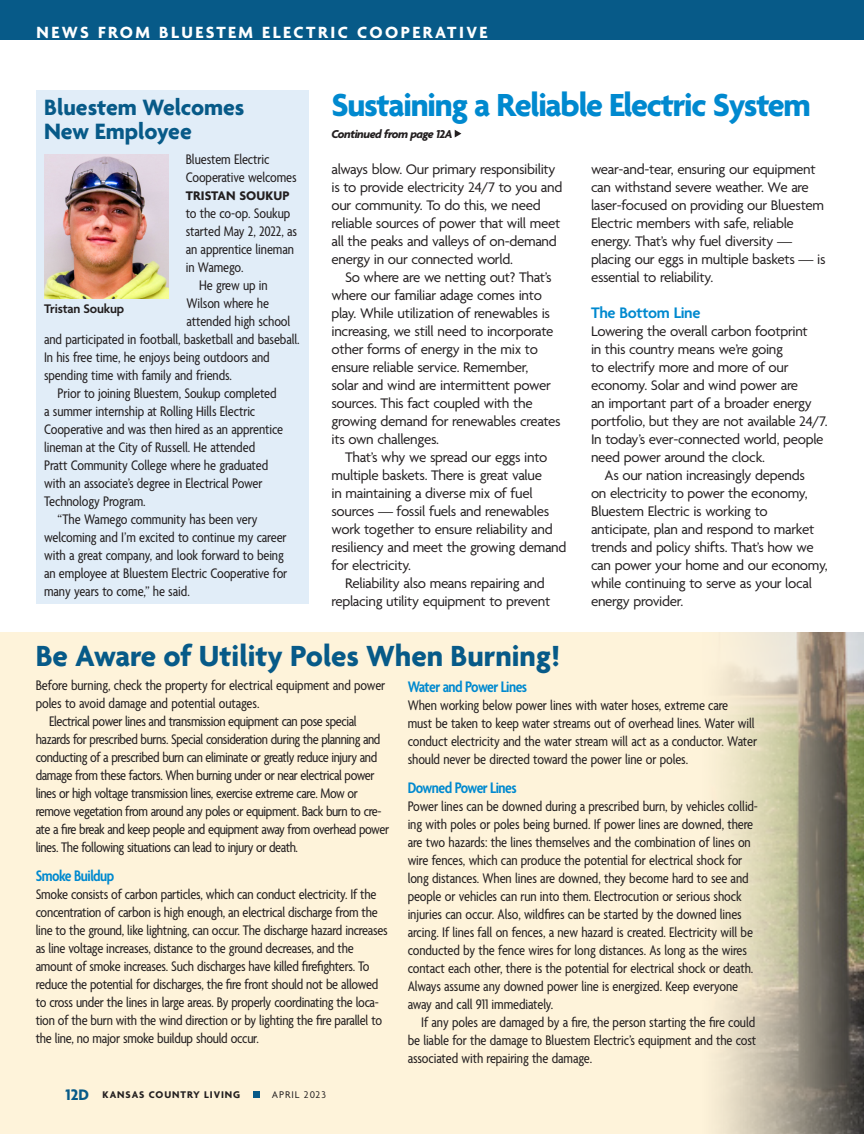
<style>
.page{position:relative;width:864px;height:1134px;background:#fff}
.page>*{position:absolute;margin:0;border:0;box-sizing:border-box;transform-origin:0 0}
.Co-op_Head{font:700 34.5px "Agenda";letter-spacing:-.035em;color:#0089cf}
.Co-op_Box_Head{font:700 31.5px "Agenda";color:#075a88}
.Co-op_Box_Head-2{font:700 24px/24px "Agenda";color:#075a88}
.t1{font:700 17.55px "Agenda";letter-spacing:.14em;color:#fff}
.Subhead_Box{font:600 condensed 16.5px "Agenda";letter-spacing:-.03em;color:#0089cf}
.Subhead{font:600 16.5px "Agenda";letter-spacing:-.02em;color:#0089cf}
.Co-op_Box_Text_no_i{font:condensed 15px/18px "Agenda";letter-spacing:-.01em;color:#231f20}
.Co-op_Box_Text{font:condensed 15px/18px "Agenda";letter-spacing:-.02em;color:#231f20}
.Co-op_Text{font:15px/18px "Agenda";letter-spacing:-.02em;color:#231f20}
.Co-op_Text_no_inden{font:15px/18px "Agenda";letter-spacing:-.02em;color:#231f20}
.Co-op_Box_Text_no_i-2{font:700 13.5px "Agenda";letter-spacing:.01em;color:#231f20}
.Caption{font:600 13.5px "Agenda";letter-spacing:-.015em;color:#231f20}
.Co-op_Head-2{font:italic 700 12.3px "Agenda";letter-spacing:-.035em;color:#231f20}
.t2{font:700 10.5px "Agenda";letter-spacing:.09em;color:#231f20}
.t3{font:10.5px "Agenda";letter-spacing:.09em;color:#231f20}
.s1{font-size:16.5px;color:#075a88}
</style>
<div class="page">
<div style="left:0;top:633px;width:864px;height:501px;background:#fef3da"></div>
<div style="left:37px;top:90px;width:272px;height:514px;background:#e1edf8"></div>
<img style="left:718px;top:633px;width:146px;height:501px">
<svg style="left:455px;top:130px;width:6px;height:7px"></svg>
<img style="left:44px;top:154px;width:124px;height:145px">
<div style="left:253px;top:1091px;width:6px;height:7px;background:#075a88"></div>
<div style="left:0;top:0;width:864px;height:40px;background:#075a88"></div>
<p class="t1" style="left:37px;top:23px;width:452px">NEWS FROM BLUESTEM ELECTRIC COOPERATIVE</p>
<p class="Co-op_Box_Head-2" style="left:44px;top:96px;width:202px">Bluestem Welcomes<br>New Employee</p>
<p class="Co-op_Box_Text_no_i" style="left:186px;top:151px;width:112px">Bluestem Electric<br>Cooperative welcomes</p>
<p class="Co-op_Box_Text_no_i-2" style="left:186px;top:189px;width:105px">TRISTAN SOUKUP</p>
<p class="Co-op_Box_Text_no_i" style="left:186px;top:205px;width:113px">to the co-op. Soukup started May 2, 2022, as an apprentice lineman in Wamego.</p>
<p class="Co-op_Box_Text" style="left:199px;top:277px;width:70px">He grew up in</p>
<p class="Co-op_Box_Text" style="left:187px;top:295px;width:84px">Wilson where he</p>
<p class="Co-op_Box_Text" style="left:187px;top:313px;width:105px">attended high school</p>
<p class="Co-op_Box_Text" style="left:44px;top:331px;width:257px">and participated in football, basketball and baseball.</p>
<p class="Co-op_Box_Text" style="left:44px;top:349px;width:227px">In his free time, he enjoys being outdoors and</p>
<p class="Co-op_Box_Text" style="left:44px;top:367px;width:189px">spending time with family and friends.</p>
<p class="Co-op_Box_Text" style="left:44px;top:385px;width:241px;text-indent:14px">Prior to joining Bluestem, Soukup completed a summer internship at Rolling Hills Electric Cooperative and was then hired as an apprentice lineman at the City of Russell. He attended<br>Pratt Community College where he graduated with an associate’s degree in Electrical Power Technology Program.</p>
<p class="Co-op_Box_Text" style="left:44px;top:511px;width:245px;text-indent:14px">“The Wamego community has been very welcoming and I’m excited to continue my career with a great company, and look forward to being an employee at Bluestem Electric Cooperative for many years to come,” he said.</p>
<p class="Caption" style="left:44px;top:301px;width:82px">Tristan Soukup</p>
<p class="Co-op_Head" style="left:332px;top:86px;width:481px">Sustaining a Reliable Electric System</p>
<p class="Co-op_Head-2" style="left:332px;top:128px;width:123px">Continued from page 12A</p>
<p class="Co-op_Text_no_inden" style="left:332px;top:161px;width:232px">always blow. Our primary responsibility is to provide electricity 24/7 to you and our community. To do this, we need reliable sources of power that will meet all the peaks and valleys of on-demand energy in our connected world.</p>
<p class="Co-op_Text" style="left:332px;top:269px;width:231px;text-indent:14px">So where are we netting out? That’s where our familiar adage comes into play. While utilization of renewables is increasing, we still need to incorporate other forms of energy in the mix to ensure reliable service. Remember,<br>solar and wind are intermittent power sources. This fact coupled with the growing demand for renewables creates its own challenges.</p>
<p class="Co-op_Text" style="left:332px;top:449px;width:237px;text-indent:14px">That’s why we spread our eggs into multiple baskets. There is great value<br>in maintaining a diverse mix of fuel sources — fossil fuels and renewables work together to ensure reliability and resiliency and meet the growing demand for electricity.</p>
<p class="Co-op_Text" style="left:332px;top:575px;width:220px;text-align:center">Reliability also means repairing and replacing utility equipment to prevent</p>
<p class="Co-op_Text" style="left:591px;top:161px;width:236px">wear-and-tear, ensuring our equipment can withstand severe weather. We are laser-focused on providing our Bluestem Electric members with safe, reliable energy. That’s why fuel diversity — placing our eggs in multiple baskets — is essential to reliability.</p>
<p class="Subhead" style="left:591px;top:304px;width:111px">The Bottom Line</p>
<p class="Co-op_Text_no_inden" style="left:591px;top:323px;width:238px">Lowering the overall carbon footprint<br>in this country means we’re going<br>to electrify more and more of our economy. Solar and wind power are<br>an important part of a broader energy portfolio, but they are not available 24/7.<br>In today’s ever-connected world, people need power around the clock.</p>
<p class="Co-op_Text" style="left:591px;top:467px;width:238px;text-indent:14px">As our nation increasingly depends<br>on electricity to power the economy, Bluestem Electric is working to anticipate, plan and respond to market trends and policy shifts. That’s how we can power your home and our economy, while continuing to serve as your local energy provider.</p>
<p class="Co-op_Box_Head" style="left:36px;top:639px;width:526px">Be Aware of Utility Poles When Burning!</p>
<p class="Co-op_Box_Text_no_i" style="left:36px;top:677px;width:351px">Before burning, check the property for electrical equipment and power poles to avoid damage and potential outages.</p>
<p class="Co-op_Box_Text" style="left:36px;top:713px;width:355px;text-indent:14px">Electrical power lines and transmission equipment can pose special hazards for prescribed burns. Special consideration during the planning and conducting of a prescribed burn can eliminate or greatly reduce injury and damage from these factors. When burning under or near electrical power lines or high voltage transmission lines, exercise extreme care. Mow or remove vegetation from around any poles or equipment. Back burn to cre&shy;ate a fire break and keep people and equipment away from overhead power lines. The following situations can lead to injury or death.</p>
<p class="Subhead_Box" style="left:36px;top:867px;width:80px">Smoke Buildup</p>
<p class="Co-op_Box_Text_no_i" style="left:36px;top:886px;width:354px">Smoke consists of carbon particles, which can conduct electricity. If the concentration of carbon is high enough, an electrical discharge from the line to the ground, like lightning, can occur. The discharge hazard increases as line voltage increases, distance to the ground decreases, and the amount of smoke increases. Such discharges have killed firefighters. To reduce the potential for discharges, the fire front should not be allowed to cross under the lines in large areas. By properly coordinating the loca&shy;tion of the burn with the wind direction or by lighting the fire parallel to the line, no major smoke buildup should occur.</p>
<p class="Subhead_Box" style="left:408px;top:678px;width:121px">Water and Power Lines</p>
<p class="Co-op_Box_Text_no_i" style="left:408px;top:697px;width:351px">When working below power lines with water hoses, extreme care<br>must be taken to keep water streams out of overhead lines. Water will conduct electricity and the water stream will act as a conductor. Water should never be directed toward the power line or poles.</p>
<p class="Subhead_Box" style="left:408px;top:778px;width:111px">Downed Power Lines</p>
<p class="Co-op_Box_Text_no_i" style="left:408px;top:798px;width:352px">Power lines can be downed during a prescribed burn, by vehicles collid&shy;ing with poles or poles being burned. If power lines are downed, there are two hazards: the lines themselves and the combination of lines on wire fences, which can produce the potential for electrical shock for long distances. When lines are downed, they become hard to see and people or vehicles can run into them. Electrocution or serious shock injuries can occur. Also, wildfires can be started by the downed lines arcing. If lines fall on fences, a new hazard is created. Electricity will be conducted by the fence wires for long distances. As long as the wires contact each other, there is the potential for electrical shock or death.<br>Always assume any downed power line is energized. Keep everyone away and call 911 immediately.</p>
<p class="Co-op_Box_Text" style="left:408px;top:1014px;width:350px;text-align:justify;text-indent:14px">If any poles are damaged by a fire, the person starting the fire could be liable for the damage to Bluestem Electric’s equipment and the cost associated with repairing the damage.</p>
<p class="t2" style="left:66px;top:1089px;width:176px"><span class="s1">12D</span> KANSAS COUNTRY LIVING</p>
<p class="t3" style="left:272px;top:1089px;width:56px">APRIL 2023</p>
</div>
